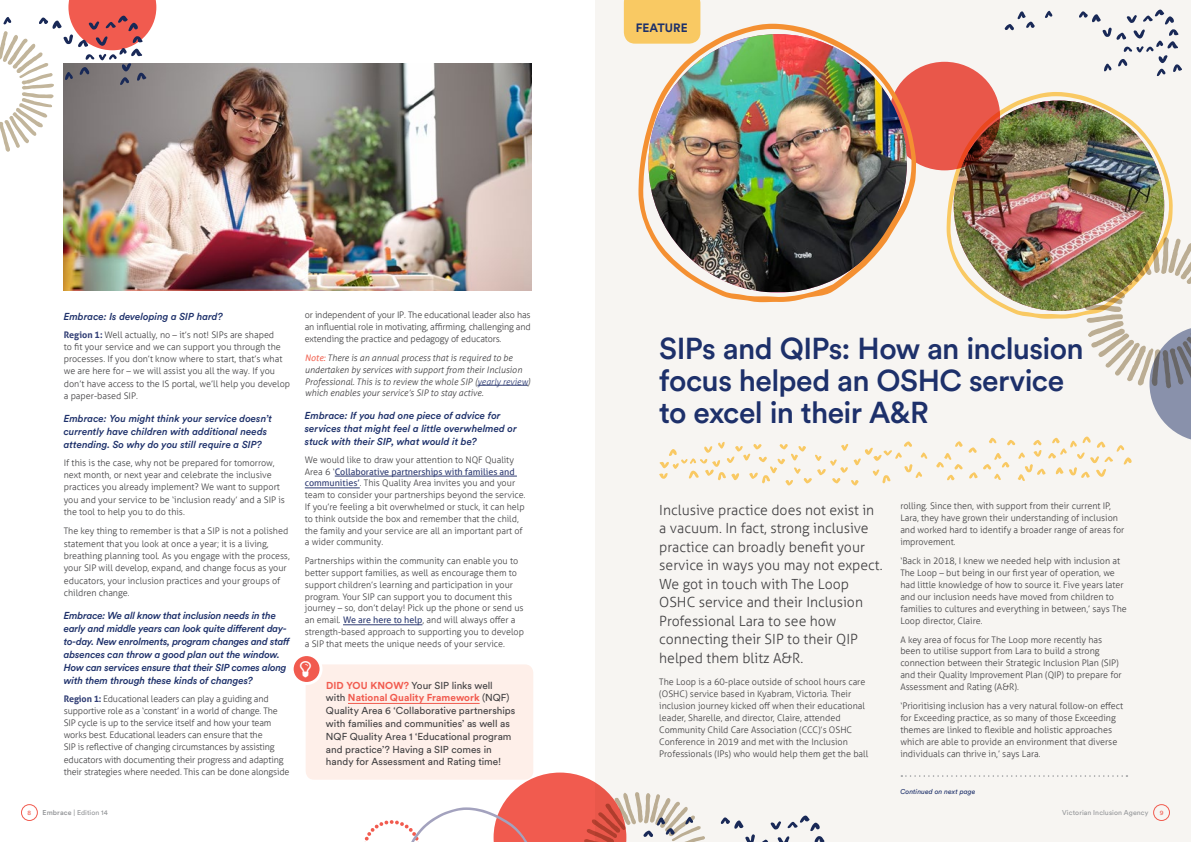
<style>
.page{position:relative;width:1191px;height:842px;background:#fff}
.page>*{position:absolute;margin:0;border:0;box-sizing:border-box;transform-origin:0 0}
.t1{font:500 30px/32px "Circular Std";letter-spacing:-.02em;color:#1d306a}
.t2{font:300 14px/18.5px "Aller";color:#414042}
.t3{font:700 12px "Circular Std";color:#1d306a}
.t4{font:italic 500 10px/13px "Circular Std";letter-spacing:-.01em;color:#1d306a}
.t5{font:10px/12.8px "Circular Std";color:#414042}
.t6{font:300 9px/11.9px "Aller";color:#414042}
.t7{font:italic 300 9px/11.8px "Aller";color:#414042}
.t8{font:7px "Circular Std";letter-spacing:.01em;color:#939598}
.t9{font:italic 7px "Circular Std";letter-spacing:.005em;color:#1d306a}
.t10{font:6.5px "Circular Std";color:#f15b4f}
.s1{font-weight:700;color:#303d74}
.s2{font-weight:400;color:#f26c5c}
.s3{color:#303d74}
.s4{font-weight:400;color:#303d74}
.s5{font-weight:700;color:#f15b4f}
.s6{font-weight:500}
</style>
<div class="page">
<div style="left:595px;top:0;width:596px;height:842px;background:#f7f5f2"></div>
<svg style="left:721px;top:815px;width:103px;height:27px"></svg>
<svg style="left:364px;top:772px;width:341px;height:70px"></svg>
<svg style="left:901px;top:775px;width:226px;height:2px"></svg>
<img style="left:64px;top:64px;width:467px;height:227px">
<div style="left:624px;top:0;width:76px;height:44px;background:#f9c963"></div>
<svg style="left:0;top:0;width:156px;height:155px"></svg>
<hr style="left:477px;top:385px;width:51px;height:1px;background:#303d74">
<hr style="left:335px;top:476px;width:182px;height:1px;background:#303d74">
<hr style="left:305px;top:488px;width:55px;height:1px;background:#303d74">
<hr style="left:343px;top:624px;width:79px;height:1px;background:#303d74">
<svg style="left:659px;top:441px;width:268px;height:44px"></svg>
<img style="left:946px;top:92px;width:227px;height:144px">
<svg style="left:889px;top:62px;width:111px;height:108px;background:#dd5243"></svg>
<img style="left:638px;top:24px;width:278px;height:278px">
<svg style="left:936px;top:236px;width:255px;height:245px"></svg>
<svg style="left:1004px;top:11px;width:30px;height:19px"></svg>
<svg style="left:1045px;top:11px;width:7px;height:7px"></svg>
<svg style="left:1079px;top:9px;width:103px;height:67px"></svg>
<div style="left:306px;top:664px;width:227px;height:116px;background:#feefe9;border-radius:9px"></div>
<hr style="left:348px;top:703px;width:131px;height:1px;background:#f15b4f">
<svg style="left:292px;top:654px;width:29px;height:29px"></svg>
<div style="left:291px;top:653px;width:31px;height:32px;border:3px solid #fff;border-radius:50%"></div>
<div style="left:1153px;top:804px;width:16px;height:17px;border:1px solid #f15b4f;border-radius:50%"></div>
<div style="left:21px;top:804px;width:17px;height:17px;border:1px solid #f15b4f;border-radius:50%"></div>
<svg style="left:300px;top:661px;width:11px;height:17px"></svg>
<h3 class="t3" style="left:636px;top:20px;width:53px">FEATURE</h3>
<p class="t4" style="left:64px;top:310px;width:160px">Embrace: Is developing a SIP hard?</p>
<p class="t6" style="left:64px;top:328px;width:228px;line-height:12.2px"><span class="s1">Region 1:</span> Well actually, no – it’s not! SIPs are shaped<br>to fit your service and we can support you through the processes. If you don’t know where to start, that’s what we are here for – we will assist you all the way. If you don’t have access to the IS portal, we’ll help you develop a paper-based SIP.</p>
<p class="t4" style="left:64px;top:411px;width:210px">Embrace: You might think your service doesn’t currently have children with additional needs attending. So why do you still require a SIP?</p>
<p class="t6" style="left:64px;top:456px;width:223px;line-height:12.3px">If this is the case, why not be prepared for tomorrow, next month, or next year and celebrate the inclusive practices you already implement? We want to support you and your service to be ‘inclusion ready’ and a SIP is the tool to help you to do this.</p>
<p class="t6" style="left:64px;top:525px;width:227px;line-height:12.3px">The key thing to remember is that a SIP is not a polished statement that you look at once a year; it is a living, breathing planning tool. As you engage with the process, your SIP will develop, expand, and change focus as your educators, your inclusion practices and your groups of children change.</p>
<p class="t4" style="left:64px;top:608px;width:228px">Embrace: We all know that inclusion needs in the early and middle years can look quite different day&shy;to-day. New enrolments, program changes and staff absences can throw a good plan out the window.<br>How can services ensure that their SIP comes along with them through these kinds of changes?</p>
<p class="t6" style="left:64px;top:692px;width:227px;line-height:12.2px"><span class="s1">Region 1:</span> Educational leaders can play a guiding and supportive role as a ‘constant’ in a world of change. The SIP cycle is up to the service itself and how your team works best. Educational leaders can ensure that the<br>SIP is reflective of changing circumstances by assisting educators with documenting their progress and adapting their strategies where needed. This can be done alongside</p>
<p class="t6" style="left:305px;top:309px;width:227px;text-align:justify">or independent of your IP. The educational leader also has an influential role in motivating, affirming, challenging and extending the practice and pedagogy of educators.</p>
<p class="t7" style="left:305px;top:352px;width:227px"><span class="s2">Note:</span> There is an annual process that is required to be undertaken by services with support from their Inclusion Professional. This is to review the whole SIP (<span class="s3">yearly review</span>) which enables your service’s SIP to stay active.</p>
<p class="t4" style="left:305px;top:409px;width:213px">Embrace: If you had one piece of advice for services that might feel a little overwhelmed or stuck with their SIP, what would it be?</p>
<p class="t6" style="left:305px;top:454px;width:222px">We would like to draw your attention to NQF Quality Area 6 ‘<span class="s4">Collaborative partnerships with families and communities’</span>. This Quality Area invites you and your team to consider your partnerships beyond the service.<br>If you’re feeling a bit overwhelmed or stuck, it can help to think outside the box and remember that the child, the family and your service are all an important part of a wider community.</p>
<p class="t6" style="left:305px;top:555px;width:221px">Partnerships within the community can enable you to better support families, as well as encourage them to support children’s learning and participation in your program. Your SIP can support you to document this journey – so, don’t delay! Pick up the phone or send us an email. <span class="s4">We are here to help</span>, and will always offer a strength-based approach to supporting you to develop a SIP that meets the unique needs of your service.</p>
<p class="t5" style="left:326px;top:679px;width:191px"><span class="s5">DID YOU KNOW?</span> Your SIP links well<br>with <span class="s5">National Quality Framework</span> (NQF)<br>Quality Area 6 ‘Collaborative partnerships with families and communities’ as well as NQF Quality Area 1 ‘Educational program and practice’? Having a SIP comes in handy for Assessment and Rating time!</p>
<h1 class="t1" style="left:659px;top:332px;width:426px">SIPs and QIPs: How an inclusion focus helped an OSHC service to excel in their A&amp;R</h1>
<p class="t2" style="left:659px;top:500px;width:225px">Inclusive practice does not exist in a vacuum. In fact, strong inclusive practice can broadly benefit your service in ways you may not expect.<br>We got in touch with The Loop<br>OSHC service and their Inclusion<br>Professional Lara to see how connecting their SIP to their QIP helped them blitz A&amp;R.</p>
<p class="t6" style="left:659px;top:675px;width:210px">The Loop is a 60-place outside of school hours care (OSHC) service based in Kyabram, Victoria. Their inclusion journey kicked off when their educational leader, Sharelle, and director, Claire, attended Community Child Care Association (CCC)’s OSHC Conference in 2019 and met with the Inclusion Professionals (IPs) who would help them get the ball</p>
<p class="t6" style="left:900px;top:500px;width:225px">rolling. Since then, with support from their current IP, Lara, they have grown their understanding of inclusion and worked hard to identify a broader range of areas for improvement.</p>
<p class="t6" style="left:900px;top:555px;width:228px">‘Back in 2018, I knew we needed help with inclusion at The Loop – but being in our first year of operation, we had little knowledge of how to source it. Five years later and our inclusion needs have moved from children to families to cultures and everything in between,’ says The Loop director, Claire.</p>
<p class="t6" style="left:900px;top:633px;width:223px">A key area of focus for The Loop more recently has been to utilise support from Lara to build a strong connection between their Strategic Inclusion Plan (SIP) and their Quality Improvement Plan (QIP) to prepare for Assessment and Rating (A&amp;R).</p>
<p class="t6" style="left:900px;top:700px;width:224px">‘Prioritising inclusion has a very natural follow-on effect for Exceeding practice, as so many of those Exceeding themes are linked to flexible and holistic approaches which are able to provide an environment that diverse individuals can thrive in,’ says Lara.</p>
<p class="t9" style="left:900px;top:787px;width:76px">Continued on next page</p>
<p class="t10" style="left:28px;top:809px;width:5px">8</p>
<p class="t8" style="left:43px;top:808px;width:67px"><span class="s6">Embrace</span> | Edition 14</p>
<p class="t8" style="left:1062px;top:808px;width:88px">Victorian Inclusion Agency</p>
<p class="t10" style="left:1159px;top:809px;width:5px">9</p>
</div>
